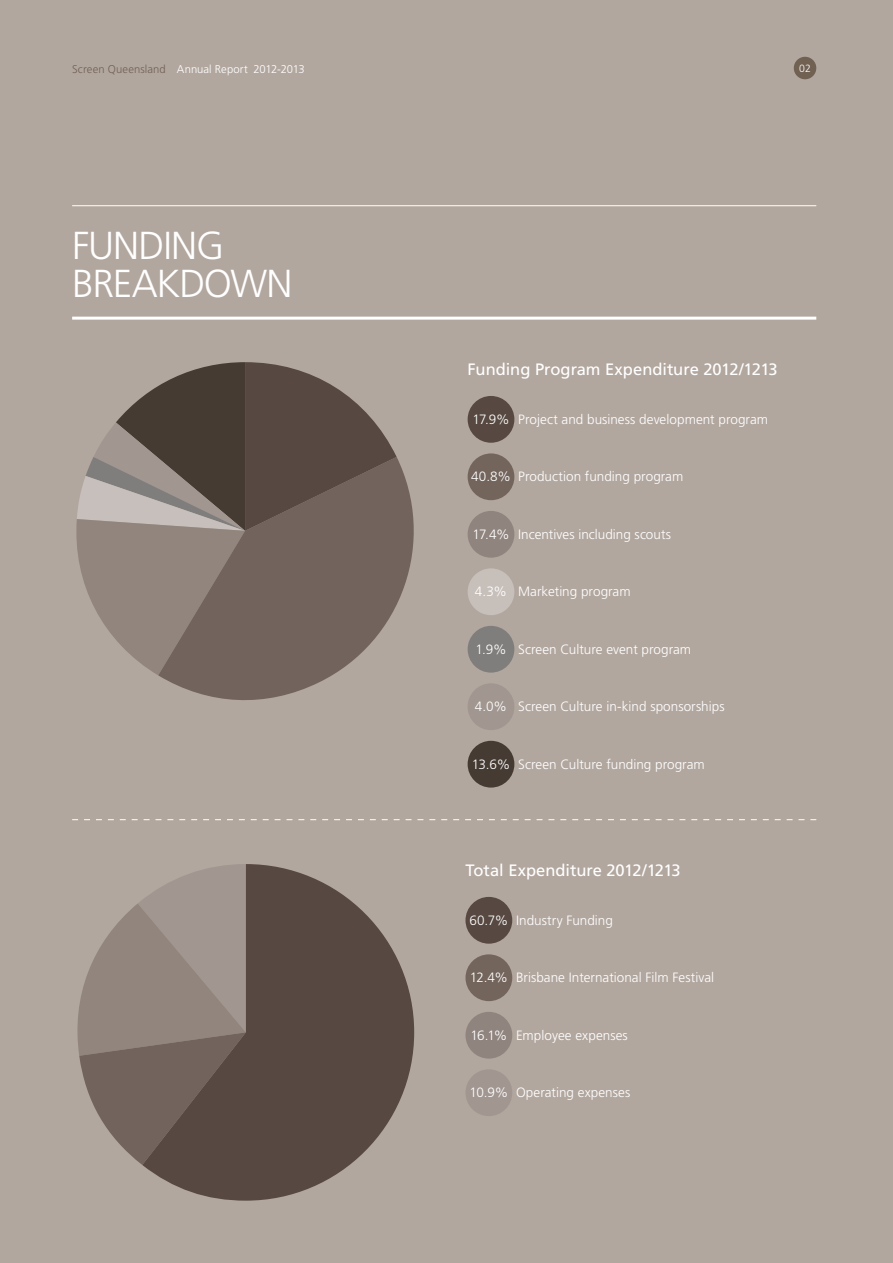
<style>
.page{position:relative;width:893px;height:1263px;background:#b2a79f}
.page>*{position:absolute;margin:0;border:0;box-sizing:border-box;transform-origin:0 0}
.t1{font:300 39px/37.8px "Frutiger";letter-spacing:-.035em;color:#fff}
.t2{font:16.5px "Frutiger";letter-spacing:-.005em;color:#fff}
.t3{font:300 13.5px "Frutiger";color:#fff}
.t4{font:300 11.25px "Frutiger";letter-spacing:.01em;color:#fff}
.t5{font:300 10.5px "Frutiger";color:#fff}
.s1{color:#706153}
</style>
<div class="page">
<div style="left:468px;top:396px;width:46px;height:47px;background:#574941;border-radius:50%"></div>
<div style="left:468px;top:453px;width:46px;height:47px;background:#73655c;border-radius:50%"></div>
<div style="left:468px;top:511px;width:46px;height:47px;background:#90847e;border-radius:50%"></div>
<div style="left:468px;top:568px;width:46px;height:47px;background:#c7bfba;border-radius:50%"></div>
<div style="left:468px;top:626px;width:46px;height:47px;background:#807e7c;border-radius:50%"></div>
<div style="left:468px;top:683px;width:46px;height:47px;background:#a19690;border-radius:50%"></div>
<div style="left:468px;top:741px;width:46px;height:46px;background:#453b33;border-radius:50%"></div>
<div style="left:465px;top:897px;width:47px;height:47px;background:#574941;border-radius:50%"></div>
<div style="left:465px;top:954px;width:47px;height:47px;background:#73655c;border-radius:50%"></div>
<div style="left:465px;top:1012px;width:47px;height:46px;background:#90847e;border-radius:50%"></div>
<div style="left:465px;top:1069px;width:47px;height:47px;background:#a19690;border-radius:50%"></div>
<hr style="left:72px;top:205px;width:744px;height:1px;background:#fff">
<hr style="left:72px;top:317px;width:744px;height:3px;background:#fff">
<svg style="left:158px;top:458px;width:256px;height:242px"></svg>
<svg style="left:76px;top:362px;width:321px;height:313px"></svg>
<svg style="left:77px;top:900px;width:65px;height:265px"></svg>
<svg style="left:142px;top:864px;width:272px;height:337px;fill:#574941"></svg>
<svg style="left:72px;top:819px;width:744px;height:1px"></svg>
<div style="left:794px;top:57px;width:22px;height:22px;background:#706153;border-radius:50%"></div>
<p class="t4" style="left:72px;top:63px;width:234px"><span class="s1">Screen Queensland</span> Annual Report 2012-2013</p>
<p class="t5" style="left:799px;top:63px;width:13px">02</p>
<h1 class="t1" style="left:72px;top:226px;width:111px">Funding<br>Break</h1>
<h1 class="t1" style="left:179px;top:264px;width:54px">down</h1>
<p class="t2" style="left:468px;top:360px;width:312px">Funding Program Expenditure 2012/1213</p>
<p class="t3" style="left:472px;top:412px;width:297px">17.9% Project and business development program</p>
<p class="t3" style="left:471px;top:469px;width:214px">40.8% Production funding program</p>
<p class="t3" style="left:472px;top:527px;width:200px">17.4% Incentives including scouts</p>
<p class="t3" style="left:475px;top:584px;width:157px">4.3% Marketing program</p>
<p class="t3" style="left:475px;top:641px;width:217px">1.9% Screen Culture event program</p>
<p class="t3" style="left:475px;top:699px;width:251px">4.0% Screen Culture in-kind sponsorships</p>
<p class="t3" style="left:472px;top:756px;width:234px">13.6% Screen Culture funding program</p>
<p class="t2" style="left:465px;top:860px;width:217px">Total Expenditure 2012/1213</p>
<p class="t3" style="left:469px;top:913px;width:145px">60.7% Industry Funding</p>
<p class="t3" style="left:470px;top:970px;width:246px">12.4% Brisbane International Film Festival</p>
<p class="t3" style="left:470px;top:1027px;width:159px">16.1% Employee expenses</p>
<p class="t3" style="left:469px;top:1085px;width:162px">10.9% Operating expenses</p>
</div>
